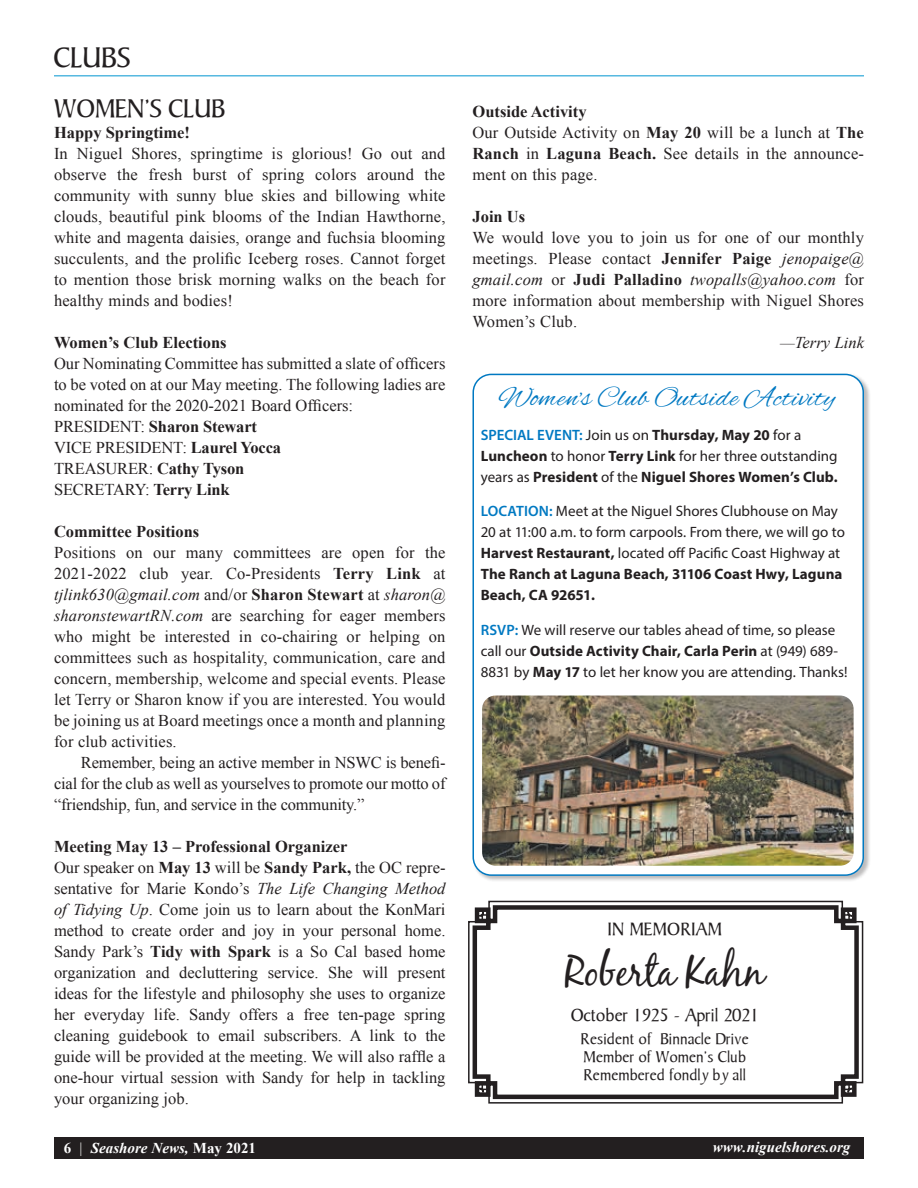
<style>
.page{position:relative;width:918px;height:1188px;background:#fff}
.page>*{position:absolute;margin:0;border:0;box-sizing:border-box;transform-origin:0 0}
.t1{font:42.45px "Black Jack";letter-spacing:-.01em;color:#231f20}
.t2{font:30px "Persuasion S Si";color:#231f20}
.t3{font:28.5px "Alex Brush";letter-spacing:.02em;color:#0079c2}
.t4{font:27px "Persuasion S Si";color:#231f20}
.t5{font:18.9px "Persuasion S Si";letter-spacing:.01em;color:#231f20}
.t6{font:16.5px/21px "Times New Roman";color:#231f20;text-align:justify}
.t7{font:16.5px/17.7px "Persuasion S Si";letter-spacing:.01em;color:#231f20}
.t8{font:700 16.5px "Times New Roman";color:#231f20}
.t9{font:italic 16.5px "Times New Roman";color:#231f20}
.t10{font:15px/21px "Myriad Pro";color:#231f20}
.t11{font:700 15px/21px "Myriad Pro";letter-spacing:.005em;color:#231f20}
.t12{font:italic 700 15px "Times New Roman";color:#fff}
.s1{font-weight:700}
.s2{font-style:italic}
.s3{font-weight:600;color:#0079c2}
.s4{font-weight:400}
.s5{font-style:normal}
.s6{font-weight:400;font-style:normal}
</style>
<div class="page">
<div style="left:54px;top:1137px;width:810px;height:21px;background:#231f20"></div>
<hr style="left:54px;top:75px;width:810px;height:1px;background:#0095d0">
<div style="left:472px;top:373px;width:399px;height:510px;background:#231f20;opacity:.3"></div>
<div style="left:473px;top:374px;width:390px;height:501px;background:#fff;border-radius:18px"></div>
<div style="left:472px;top:374px;width:392px;height:502px;border:2px solid #0079c2;border-radius:18px"></div>
<img style="left:482px;top:696px;width:372px;height:170px">
<svg style="left:468px;top:900px;width:396px;height:204px"></svg>
<svg style="left:470px;top:903px;width:391px;height:198px"></svg>
<h2 class="t2" style="left:54px;top:40px;width:78px">CLUBS</h2>
<h3 class="t4" style="left:54px;top:94px;width:173px">WOMEN’S CLUB</h3>
<p class="t8" style="left:54px;top:121px;width:138px">Happy Springtime!</p>
<p class="t6" style="left:54px;top:143px;width:393px">In Niguel Shores, springtime is glorious! Go out and observe the fresh burst of spring colors around the community with sunny blue skies and billowing white clouds, beautiful pink blooms of the Indian Hawthorne, white and magenta daisies, orange and fuchsia blooming succulents, and the prolific Iceberg roses. Cannot forget to mention those brisk morning walks on the beach for healthy minds and bodies!</p>
<p class="t8" style="left:54px;top:331px;width:174px">Women’s Club Elections</p>
<p class="t6" style="left:54px;top:353px;width:393px;text-align:left">Our Nominating Committee has submitted a slate of officers to be voted on at our May meeting. The following ladies are nominated for the 2020-2021 Board Officers:<br>PRESIDENT: <span class="s1">Sharon Stewart<br></span>VICE PRESIDENT: <span class="s1">Laurel Yocca<br></span>TREASURER: <span class="s1">Cathy Tyson<br></span>SECRETARY: <span class="s1">Terry Link</span></p>
<p class="t8" style="left:54px;top:520px;width:147px">Committee Positions</p>
<p class="t6" style="left:54px;top:542px;width:393px">Positions on our many committees are open for the 2021-2022 club year. Co-Presidents <span class="s1">Terry Link</span> at <span class="s2">tjlink630@gmail.com</span> and/or <span class="s1">Sharon Stewart</span> at <span class="s2">sharon@ sharonstewartRN.com</span> are searching for eager members who might be interested in co-chairing or helping on committees such as hospitality, communication, care and concern, membership, welcome and special events. Please let Terry or Sharon know if you are interested. You would be joining us at Board meetings once a month and planning for club activities.</p>
<p class="t6" style="left:54px;top:752px;width:393px;text-indent:27px">Remember, being an active member in NSWC is benefi&shy;cial for the club as well as yourselves to promote our motto of “friendship, fun, and service in the community.”</p>
<p class="t6" style="left:54px;top:836px;width:393px;text-align:left"><span class="s1">Meeting May 13 – Professional Organizer<br></span>Our speaker on <span class="s1">May 13</span> will be <span class="s1">Sandy Park,</span> the OC repre&shy;sentative for Marie Kondo’s <span class="s2">The Life Changing Method of Tidying Up</span>. Come join us to learn about the KonMari method to create order and joy in your personal home.<br>Sandy Park’s <span class="s1">Tidy with Spark</span> is a So Cal based home organization and decluttering service. She will present ideas for the lifestyle and philosophy she uses to organize her everyday life. Sandy offers a free ten-page spring cleaning guidebook to email subscribers. A link to the guide will be provided at the meeting. We will also raffle a one-hour virtual session with Sandy for help in tackling your organizing job.</p>
<p class="t6" style="left:473px;top:101px;width:393px;text-align:left"><span class="s1">Outside Activity<br></span>Our Outside Activity on <span class="s1">May 20</span> will be a lunch at <span class="s1">The Ranch</span> in <span class="s1">Laguna Beach.</span> See details in the announce&shy;ment on this page.</p>
<p class="t8" style="left:473px;top:205px;width:54px">Join Us</p>
<p class="t6" style="left:473px;top:227px;width:393px">We would love you to join us for one of our monthly meetings. Please contact <span class="s1">Jennifer Paige</span> <span class="s2">jenopaige@ gmail.com</span> or <span class="s1">Judi Palladino</span> <span class="s2">twopalls@yahoo.com</span> for more information about membership with Niguel Shores Women’s Club.</p>
<p class="t9" style="left:780px;top:331px;width:85px">—Terry Link</p>
<h3 class="t3" style="left:498px;top:382px;width:338px">Women’s Club Outside Activity</h3>
<p class="t11" style="left:481px;top:424px;width:359px"><span class="s3">SPECIAL EVENT:</span> <span class="s4">Join us on</span> Thursday, May 20 <span class="s4">for a<br></span>Luncheon <span class="s4">to honor</span> Terry Link <span class="s4">for her three outstanding years as</span> President <span class="s4">of the</span> Niguel Shores Women’s Club.</p>
<p class="t10" style="left:481px;top:501px;width:366px"><span class="s3">LOCATION:</span> Meet at the Niguel Shores Clubhouse on May 20 at 11:00 a.m. to form carpools. From there, we will go to <span class="s1">Harvest Restaurant,</span> located off Pacific Coast Highway at <span class="s1">The Ranch at Laguna Beach, 31106 Coast Hwy, Laguna Beach, CA 92651.</span></p>
<p class="t10" style="left:481px;top:619px;width:368px"><span class="s3">RSVP:</span> We will reserve our tables ahead of time, so please call our <span class="s1">Outside Activity Chair, Carla Perin</span> at (949) 689-<br>8831 by <span class="s1">May 17</span> to let her know you are attending. Thanks!</p>
<p class="t5" style="left:608px;top:919px;width:116px">IN MEMORIAM</p>
<h1 class="t1" style="left:565px;top:946px;width:200px">Roberta Kahn</h1>
<p class="t5" style="left:571px;top:1005px;width:190px">October 1925 - April 2021</p>
<p class="t7" style="left:581px;top:1031px;width:169px">Resident of Binnacle Drive<br>Member of Women’s Club<br>Remembered fondly by all</p>
<p class="t12" style="left:64px;top:1137px;width:194px"><span class="s5">6</span> <span class="s6">|</span> Seashore News, <span class="s5">May 2021</span></p>
<p class="t12" style="left:713px;top:1137px;width:139px">www.niguelshores.org</p>
</div>
